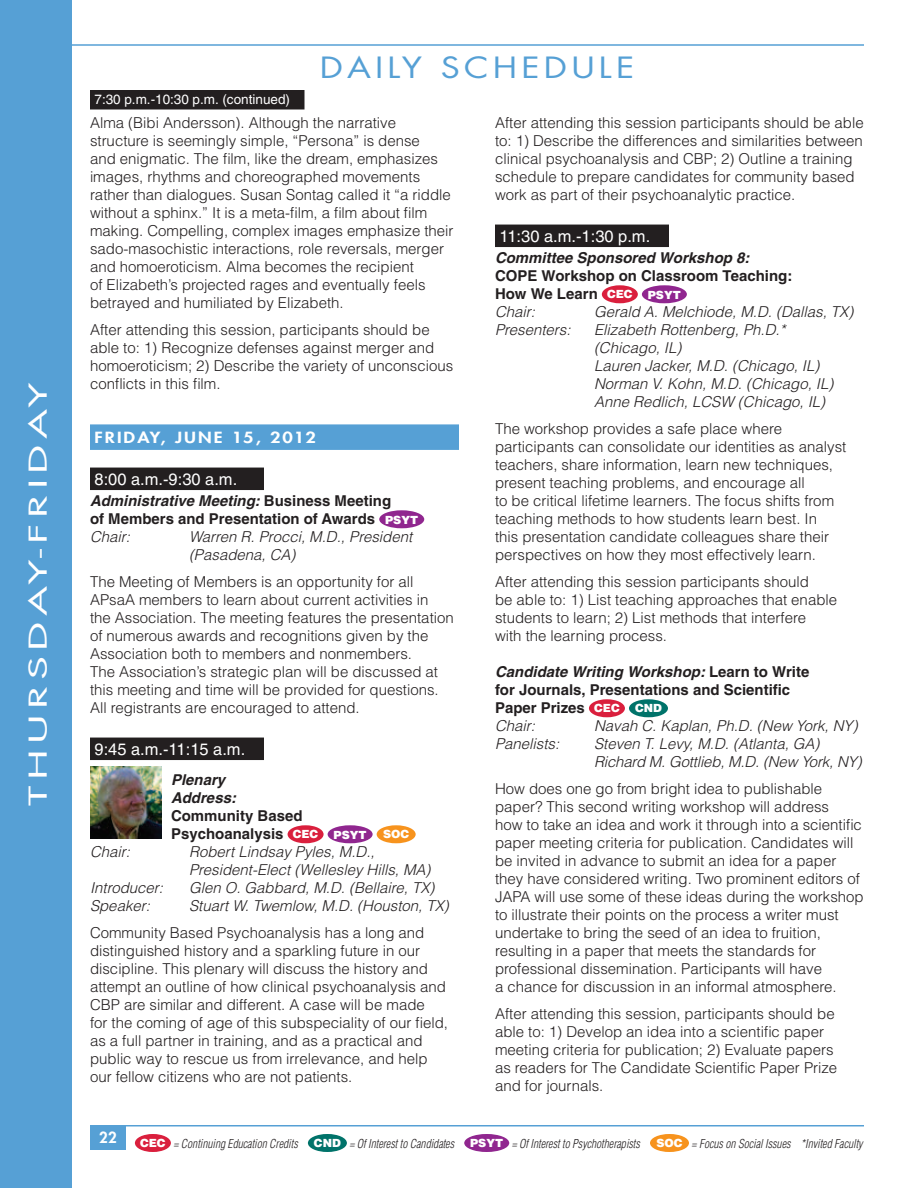
<style>
.page{position:relative;width:918px;height:1188px;background:#fff}
.page>*{position:absolute;margin:0;border:0;box-sizing:border-box;transform-origin:0 0}
.t1{font:28.5px "Futura";letter-spacing:.125em;color:#56a0d5;scale:1.2 1}
.t2{font:24px "Futura";letter-spacing:.125em;color:#fff;scale:1.8 1}
.t3{font:16.5px "Helvetica";color:#fff}
.t4{font:300 15px/18px "Helvetica";color:#231f20}
.t5{font:italic 300 15px/18px "Helvetica";color:#231f20}
.t6{font:700 15px/18px "Helvetica";color:#231f20}
.t7{font:italic 700 15px/18px "Helvetica";color:#231f20}
.t8{font:800 15px "Futura";letter-spacing:.115em;color:#fff;scale:1.2 1}
.t9{font:800 15px "Futura";letter-spacing:.115em;color:#fff}
.t10{font:13.5px "Helvetica";color:#fff}
.t11{font:italic 300 condensed 12px "Helvetica";color:#231f20;scale:.95 1}
.t12{font:900 11.25px "Helvetica";color:#fff}
.s1{font-style:italic}
.s2{font-weight:900;font-style:normal;font-stretch:normal;font-size:11.25px;color:#fff}
</style>
<div class="page">
<div style="left:90px;top:424px;width:369px;height:26px;background:#56a0d5"></div>
<div style="left:90px;top:468px;width:174px;height:22px;background:#231f20"></div>
<div style="left:90px;top:738px;width:174px;height:22px;background:#231f20"></div>
<div style="left:495px;top:225px;width:174px;height:22px;background:#231f20"></div>
<div style="left:629px;top:699px;width:39px;height:18px;background:#00736a;border-radius:50%"></div>
<div style="left:589px;top:699px;width:36px;height:18px;background:#da1f3d;border-radius:50%"></div>
<div style="left:642px;top:285px;width:45px;height:18px;background:#90268f;border-radius:50%"></div>
<div style="left:602px;top:285px;width:36px;height:18px;background:#da1f3d;border-radius:50%"></div>
<div style="left:377px;top:825px;width:39px;height:18px;background:#f7931d;border-radius:50%"></div>
<div style="left:328px;top:825px;width:45px;height:18px;background:#90268f;border-radius:50%"></div>
<div style="left:288px;top:825px;width:36px;height:18px;background:#da1f3d;border-radius:50%"></div>
<img style="left:90px;top:767px;width:72px;height:72px">
<div style="left:379px;top:510px;width:45px;height:18px;background:#90268f;border-radius:50%"></div>
<hr style="left:54px;top:44px;width:810px;height:2px;background:#56a0d5">
<div style="left:0;top:0;width:72px;height:1188px;background:#56a0d5"></div>
<div style="left:90px;top:90px;width:214px;height:20px;background:#231f20"></div>
<div style="left:90px;top:1126px;width:36px;height:24px;background:#56a0d5"></div>
<hr style="left:90px;top:1125px;width:774px;height:1px;background:#56a0d5">
<div style="left:650px;top:1134px;width:39px;height:18px;background:#f7931d;border-radius:50%"></div>
<div style="left:464px;top:1134px;width:45px;height:18px;background:#90268f;border-radius:50%"></div>
<div style="left:308px;top:1134px;width:39px;height:18px;background:#00736a;border-radius:50%"></div>
<div style="left:135px;top:1134px;width:36px;height:18px;background:#da1f3d;border-radius:50%"></div>
<h2 class="t2" style="left:27px;top:806px;width:237px;rotate:-90deg">THURSDAY-FRIDAY</h2>
<p class="t10" style="left:94px;top:95px;width:197px">7:30 p.m.-10:30 p.m. (continued)</p>
<h1 class="t1" style="left:320px;top:54px;width:264px">DAILY SCHEDULE</h1>
<p class="t4" style="left:90px;top:114px;width:365px">Alma (Bibi Andersson). Although the narrative structure is seemingly simple, “Persona” is dense<br>and enigmatic. The film, like the dream, emphasizes images, rhythms and choreographed movements rather than dialogues. Susan Sontag called it “a riddle without a sphinx.” It is a meta-film, a film about film making. Compelling, complex images emphasize their sado-masochistic interactions, role reversals, merger and homoeroticism. Alma becomes the recipient<br>of Elizabeth’s projected rages and eventually feels betrayed and humiliated by Elizabeth.</p>
<p class="t4" style="left:90px;top:321px;width:365px">After attending this session, participants should be able to: 1) Recognize defenses against merger and homoeroticism; 2) Describe the variety of unconscious conflicts in this film.</p>
<p class="t8" style="left:94px;top:430px;width:186px">FRIDAY, JUNE 15, 2012</p>
<p class="t3" style="left:94px;top:473px;width:144px">8:00 a.m.-9:30 a.m.</p>
<p class="t6" style="left:90px;top:493px;width:303px"><span class="s1">Administrative Meeting:</span> Business Meeting of Members and Presentation of Awards</p>
<p class="t5" style="left:90px;top:528px;width:42px">Chair:</p>
<p class="t5" style="left:189px;top:528px;width:225px">Warren R. Procci, M.D., President (Pasadena, CA)</p>
<p class="t4" style="left:90px;top:573px;width:365px">The Meeting of Members is an opportunity for all APsaA members to learn about current activities in<br>the Association. The meeting features the presentation of numerous awards and recognitions given by the Association both to members and nonmembers.<br>The Association’s strategic plan will be discussed at this meeting and time will be provided for questions.<br>All registrants are encouraged to attend.</p>
<p class="t3" style="left:94px;top:743px;width:152px">9:45 a.m.-11:15 a.m.</p>
<p class="t7" style="left:171px;top:772px;width:67px">Plenary<br>Address:</p>
<p class="t6" style="left:171px;top:808px;width:133px">Community Based<br>Psychoanalysis</p>
<p class="t5" style="left:90px;top:843px;width:42px">Chair:</p>
<p class="t5" style="left:189px;top:843px;width:243px">Robert Lindsay Pyles, M.D.,<br>President-Elect (Wellesley Hills, MA)</p>
<p class="t5" style="left:90px;top:879px;width:75px">Introducer:</p>
<p class="t5" style="left:189px;top:879px;width:247px">Glen O. Gabbard, M.D. (Bellaire, TX)</p>
<p class="t5" style="left:90px;top:897px;width:62px">Speaker:</p>
<p class="t5" style="left:189px;top:897px;width:261px">Stuart W. Twemlow, M.D. (Houston, TX)</p>
<p class="t4" style="left:90px;top:924px;width:360px">Community Based Psychoanalysis has a long and distinguished history and a sparkling future in our discipline. This plenary will discuss the history and attempt an outline of how clinical psychoanalysis and CBP are similar and different. A case will be made<br>for the coming of age of this subspeciality of our field, as a full partner in training, and as a practical and public way to rescue us from irrelevance, and help our fellow citizens who are not patients.</p>
<p class="t12" style="left:385px;top:513px;width:35px">PSYT</p>
<p class="t12" style="left:293px;top:828px;width:27px">CEC</p>
<p class="t12" style="left:334px;top:828px;width:35px">PSYT</p>
<p class="t12" style="left:383px;top:828px;width:28px">SOC</p>
<p class="t4" style="left:495px;top:114px;width:370px">After attending this session participants should be able to: 1) Describe the differences and similarities between clinical psychoanalysis and CBP; 2) Outline a training schedule to prepare candidates for community based work as part of their psychoanalytic practice.</p>
<p class="t3" style="left:500px;top:230px;width:152px">11:30 a.m.-1:30 p.m.</p>
<p class="t7" style="left:495px;top:250px;width:256px">Committee Sponsored Workshop 8:</p>
<p class="t6" style="left:495px;top:268px;width:299px">COPE Workshop on Classroom Teaching:<br>How We Learn</p>
<p class="t5" style="left:495px;top:303px;width:42px">Chair:</p>
<p class="t5" style="left:594px;top:303px;width:261px">Gerald A. Melchiode, M.D. (Dallas, TX)</p>
<p class="t5" style="left:495px;top:321px;width:77px">Presenters:</p>
<p class="t5" style="left:594px;top:321px;width:241px">Elizabeth Rottenberg, Ph.D.* (Chicago, IL)<br>Lauren Jacker, M.D. (Chicago, IL)<br>Norman V. Kohn, M.D. (Chicago, IL)<br>Anne Redlich, LCSW (Chicago, IL)</p>
<p class="t4" style="left:495px;top:420px;width:353px">The workshop provides a safe place where participants can consolidate our identities as analyst teachers, share information, learn new techniques, present teaching problems, and encourage all<br>to be critical lifetime learners. The focus shifts from teaching methods to how students learn best. In<br>this presentation candidate colleagues share their perspectives on how they most effectively learn.</p>
<p class="t4" style="left:495px;top:573px;width:344px">After attending this session participants should<br>be able to: 1) List teaching approaches that enable students to learn; 2) List methods that interfere<br>with the learning process.</p>
<p class="t6" style="left:495px;top:664px;width:316px"><span class="s1">Candidate Writing Workshop:</span> Learn to Write for Journals, Presentations and Scientific<br>Paper Prizes</p>
<p class="t5" style="left:495px;top:717px;width:42px">Chair:</p>
<p class="t5" style="left:594px;top:717px;width:265px">Navah C. Kaplan, Ph.D. (New York, NY)</p>
<p class="t5" style="left:495px;top:735px;width:66px">Panelists:</p>
<p class="t5" style="left:594px;top:735px;width:269px">Steven T. Levy, M.D. (Atlanta, GA)<br>Richard M. Gottlieb, M.D. (New York, NY)</p>
<p class="t4" style="left:495px;top:780px;width:370px">How does one go from bright idea to publishable paper? This second writing workshop will address<br>how to take an idea and work it through into a scientific paper meeting criteria for publication. Candidates will be invited in advance to submit an idea for a paper they have considered writing. Two prominent editors of JAPA will use some of these ideas during the workshop to illustrate their points on the process a writer must undertake to bring the seed of an idea to fruition, resulting in a paper that meets the standards for professional dissemination. Participants will have<br>a chance for discussion in an informal atmosphere.</p>
<p class="t4" style="left:495px;top:1005px;width:344px">After attending this session, participants should be able to: 1) Develop an idea into a scientific paper meeting criteria for publication; 2) Evaluate papers as readers for The Candidate Scientific Paper Prize and for journals.</p>
<p class="t12" style="left:607px;top:288px;width:27px">CEC</p>
<p class="t12" style="left:648px;top:288px;width:35px">PSYT</p>
<p class="t12" style="left:594px;top:702px;width:27px">CEC</p>
<p class="t12" style="left:635px;top:702px;width:28px">CND</p>
<p class="t9" style="left:99px;top:1130px;width:19px">22</p>
<p class="t11" style="left:140px;top:1136px;width:168px"><span class="s2">CEC</span> = Continuing Education Credits</p>
<p class="t11" style="left:349px;top:1136px;width:112px">= Of Interest to Candidates</p>
<p class="t11" style="left:512px;top:1136px;width:136px">= Of Interest to Psychotherapists</p>
<p class="t11" style="left:692px;top:1136px;width:182px">= Focus on Social Issues *Invited Faculty</p>
<p class="t12" style="left:314px;top:1136px;width:28px">CND</p>
<p class="t12" style="left:470px;top:1137px;width:35px">PSYT</p>
<p class="t12" style="left:656px;top:1136px;width:28px">SOC</p>
</div>
